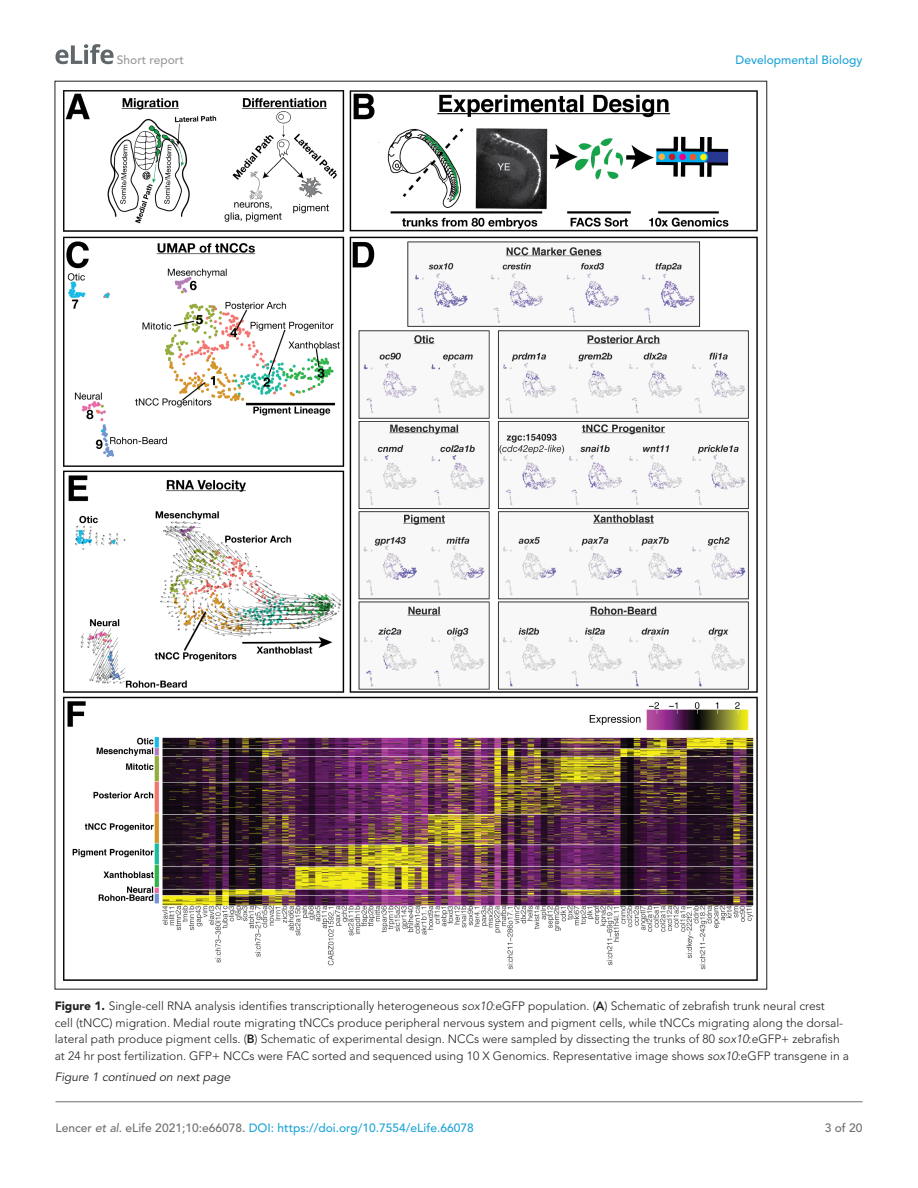
<style>
.page{position:relative;width:918px;height:1188px;background:#fff}
.page>*{position:absolute;margin:0;border:0;box-sizing:border-box;transform-origin:0 0}
.t1{font:300 12px/16.5px "Avenir LT Std";color:#231f20}
.t2{font:500 12px "Avenir LT Std";color:#1ea4d7}
.t3{font:italic 12px "Avenir LT Std";color:#231f20}
.t4{font:500 12px "Avenir LT Std";color:#9a9a9a}
.t5{font:500 12px "Avenir LT Std";color:#6e6e70}
.s1{font-weight:900}
.s2{font-style:italic}
.s3{font-weight:800}
.s4{color:#6e6e70}
.s5{font-style:italic;color:#6e6e70}
</style>
<div class="page">
<svg style="left:55px;top:44px;width:59px;height:20px"></svg>
<hr style="left:56px;top:1101px;width:806px;height:1px;background:#6e6e70">
<img style="left:64px;top:90px;width:694px;height:890px">
<p class="t4" style="left:117px;top:53px;width:68px">Short report</p>
<p class="t2" style="left:736px;top:53px;width:128px">Developmental Biology</p>
<p class="t1" style="left:55px;top:998px;width:796px"><span class="s1">Figure 1.</span> Single-cell RNA analysis identifies transcriptionally heterogeneous <span class="s2">sox10</span>:eGFP population. (<span class="s3">A</span>) Schematic of zebrafish trunk neural crest<br>cell (tNCC) migration. Medial route migrating tNCCs produce peripheral nervous system and pigment cells, while tNCCs migrating along the dorsal&shy;lateral path produce pigment cells. (<span class="s3">B</span>) Schematic of experimental design. NCCs were sampled by dissecting the trunks of 80 <span class="s2">sox10</span>:eGFP+ zebrafish at 24 hr post fertilization. GFP+ NCCs were FAC sorted and sequenced using 10 X Genomics. Representative image shows <span class="s2">sox10</span>:eGFP transgene in a</p>
<p class="t3" style="left:55px;top:1070px;width:177px">Figure 1 continued on next page</p>
<p class="t2" style="left:56px;top:1121px;width:420px"><span class="s4">Lencer</span> <span class="s5">et al</span><span class="s4">. eLife 2021;10:e66078.</span> DOI: https://doi.org/10.7554/eLife.66078</p>
<p class="t5" style="left:825px;top:1121px;width:39px">3 of 20</p>
</div>
